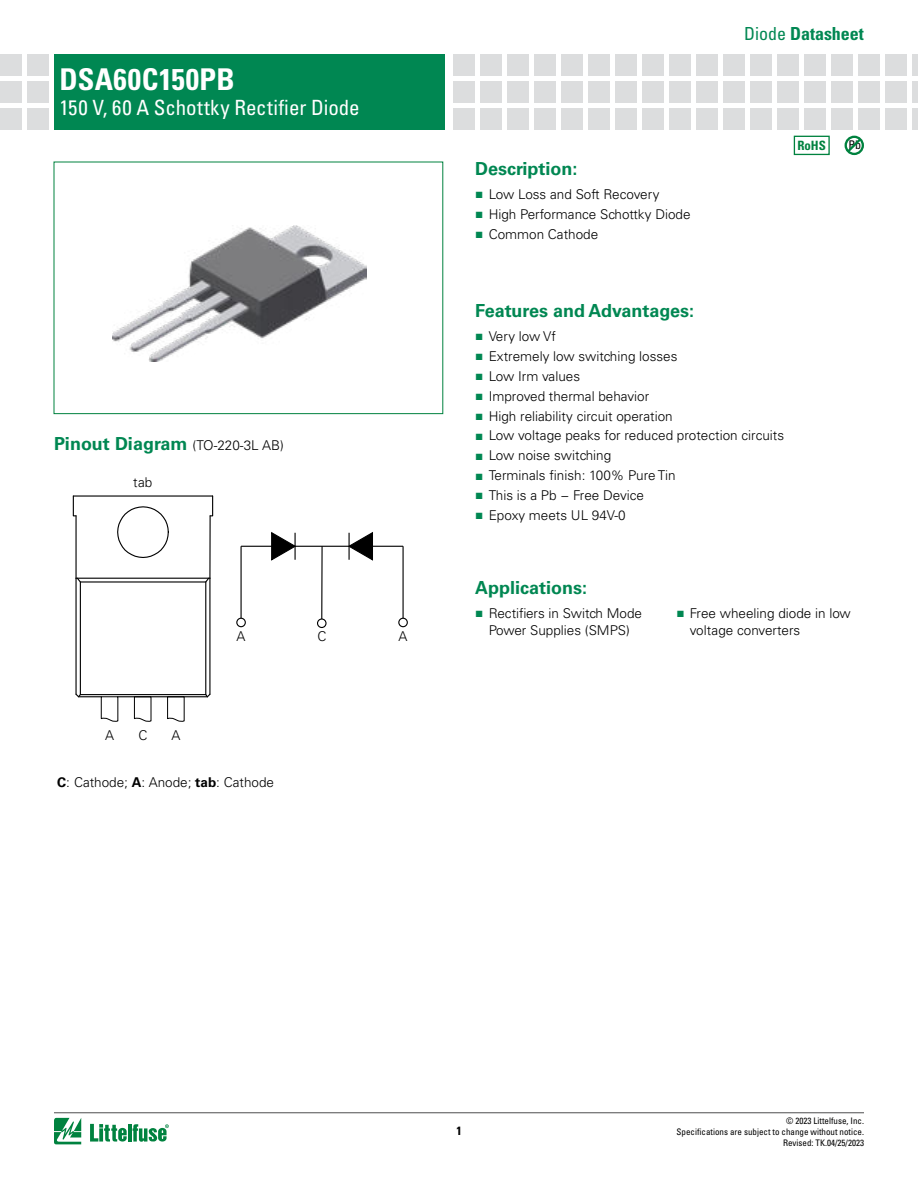
<style>
.page{position:relative;width:918px;height:1188px;background:#fff}
.page>*{position:absolute;margin:0;border:0;box-sizing:border-box;transform-origin:0 0}
.t1{font:700 condensed 30px "Univers LT Std";letter-spacing:.01em;color:#fff}
.t2{font:condensed 21px "Univers LT Std";color:#fff}
.t3{font:700 18px "Univers LT Std";color:#008752}
.t4{font:700 condensed 18px "Univers LT Std";color:#008752}
.t5{font:300 13.5px/16.5px "Univers LT Std";color:#000;text-align:center}
.t6{font:700 condensed 12.9px "Univers LT Std";color:#00823f}
.t7{font:condensed 12px "Univers LT Std";color:#000}
.t8{font:700 condensed 12px "Univers LT Std";color:#000}
.t9{font:condensed 9px/10.6px "Univers LT Std";color:#000;text-align:right}
.s1{font-weight:300;font-size:13.5px;color:#000}
.s2{font-weight:700}
.s3{font-weight:400}
.s4{font-family:"Arial";font-weight:400;color:#008752}
</style>
<div class="page">
<div style="left:27px;top:54px;width:22px;height:22px;background:#dcddde"></div>
<div style="left:27px;top:81px;width:22px;height:22px;background:#dcddde"></div>
<div style="left:27px;top:108px;width:22px;height:22px;background:#dcddde"></div>
<div style="left:0;top:54px;width:22px;height:22px;background:#dcddde"></div>
<div style="left:0;top:81px;width:22px;height:22px;background:#dcddde"></div>
<div style="left:0;top:108px;width:22px;height:22px;background:#dcddde"></div>
<svg style="left:54px;top:1118px;width:27px;height:26px"></svg>
<hr style="left:128px;top:1124px;width:3px;height:18px;background:#00823f">
<svg style="left:133px;top:1124px;width:36px;height:18px"></svg>
<svg style="left:90px;top:1124px;width:37px;height:18px"></svg>
<hr style="left:54px;top:1112px;width:810px;height:1px;background:#4d4d4f">
<div style="left:54px;top:54px;width:391px;height:76px;background:#008752"></div>
<div style="left:508px;top:55px;width:21px;height:21px;background:#dcddde"></div>
<div style="left:508px;top:82px;width:21px;height:21px;background:#dcddde"></div>
<div style="left:508px;top:109px;width:21px;height:21px;background:#dcddde"></div>
<div style="left:481px;top:55px;width:21px;height:21px;background:#dcddde"></div>
<div style="left:454px;top:55px;width:21px;height:21px;background:#dcddde"></div>
<div style="left:481px;top:82px;width:21px;height:21px;background:#dcddde"></div>
<div style="left:454px;top:82px;width:21px;height:21px;background:#dcddde"></div>
<div style="left:481px;top:109px;width:21px;height:21px;background:#dcddde"></div>
<div style="left:454px;top:109px;width:21px;height:21px;background:#dcddde"></div>
<div style="left:562px;top:55px;width:21px;height:21px;background:#dcddde"></div>
<div style="left:562px;top:82px;width:21px;height:21px;background:#dcddde"></div>
<div style="left:562px;top:109px;width:21px;height:21px;background:#dcddde"></div>
<div style="left:535px;top:55px;width:21px;height:21px;background:#dcddde"></div>
<div style="left:535px;top:82px;width:21px;height:21px;background:#dcddde"></div>
<div style="left:535px;top:109px;width:21px;height:21px;background:#dcddde"></div>
<div style="left:616px;top:55px;width:21px;height:21px;background:#dcddde"></div>
<div style="left:616px;top:82px;width:21px;height:21px;background:#dcddde"></div>
<div style="left:616px;top:109px;width:21px;height:21px;background:#dcddde"></div>
<div style="left:589px;top:55px;width:21px;height:21px;background:#dcddde"></div>
<div style="left:589px;top:82px;width:21px;height:21px;background:#dcddde"></div>
<div style="left:589px;top:109px;width:21px;height:21px;background:#dcddde"></div>
<div style="left:670px;top:55px;width:21px;height:21px;background:#dcddde"></div>
<div style="left:670px;top:82px;width:21px;height:21px;background:#dcddde"></div>
<div style="left:670px;top:109px;width:21px;height:21px;background:#dcddde"></div>
<div style="left:643px;top:55px;width:21px;height:21px;background:#dcddde"></div>
<div style="left:643px;top:82px;width:21px;height:21px;background:#dcddde"></div>
<div style="left:643px;top:109px;width:21px;height:21px;background:#dcddde"></div>
<div style="left:724px;top:55px;width:21px;height:21px;background:#dcddde"></div>
<div style="left:724px;top:82px;width:21px;height:21px;background:#dcddde"></div>
<div style="left:724px;top:109px;width:21px;height:21px;background:#dcddde"></div>
<div style="left:697px;top:55px;width:21px;height:21px;background:#dcddde"></div>
<div style="left:697px;top:82px;width:21px;height:21px;background:#dcddde"></div>
<div style="left:697px;top:109px;width:21px;height:21px;background:#dcddde"></div>
<div style="left:778px;top:55px;width:21px;height:21px;background:#dcddde"></div>
<div style="left:778px;top:82px;width:21px;height:21px;background:#dcddde"></div>
<div style="left:778px;top:109px;width:21px;height:21px;background:#dcddde"></div>
<div style="left:751px;top:55px;width:21px;height:21px;background:#dcddde"></div>
<div style="left:751px;top:82px;width:21px;height:21px;background:#dcddde"></div>
<div style="left:751px;top:109px;width:21px;height:21px;background:#dcddde"></div>
<div style="left:832px;top:55px;width:21px;height:21px;background:#dcddde"></div>
<div style="left:832px;top:82px;width:21px;height:21px;background:#dcddde"></div>
<div style="left:832px;top:109px;width:21px;height:21px;background:#dcddde"></div>
<div style="left:805px;top:55px;width:21px;height:21px;background:#dcddde"></div>
<div style="left:805px;top:82px;width:21px;height:21px;background:#dcddde"></div>
<div style="left:805px;top:109px;width:21px;height:21px;background:#dcddde"></div>
<div style="left:886px;top:55px;width:21px;height:21px;background:#dcddde"></div>
<div style="left:886px;top:82px;width:21px;height:21px;background:#dcddde"></div>
<div style="left:886px;top:109px;width:21px;height:21px;background:#dcddde"></div>
<div style="left:859px;top:55px;width:21px;height:21px;background:#dcddde"></div>
<div style="left:859px;top:82px;width:21px;height:21px;background:#dcddde"></div>
<div style="left:859px;top:109px;width:21px;height:21px;background:#dcddde"></div>
<div style="left:913px;top:55px;width:5px;height:21px;background:#dcddde"></div>
<div style="left:913px;top:82px;width:5px;height:21px;background:#dcddde"></div>
<div style="left:913px;top:109px;width:5px;height:21px;background:#dcddde"></div>
<div style="left:794px;top:136px;width:36px;height:19px;border:1px solid #00823f"></div>
<svg style="left:845px;top:136px;width:19px;height:19px"></svg>
<img style="left:112px;top:225px;width:255px;height:136px">
<div style="left:54px;top:162px;width:389px;height:252px;border:1px solid #00823f"></div>
<hr style="left:241px;top:546px;width:1px;height:77px;background:#000">
<svg style="left:236px;top:618px;width:10px;height:9px"></svg>
<hr style="left:321px;top:546px;width:2px;height:78px;background:#000">
<svg style="left:317px;top:618px;width:10px;height:10px"></svg>
<hr style="left:403px;top:546px;width:1px;height:77px;background:#000">
<svg style="left:398px;top:618px;width:10px;height:9px"></svg>
<hr style="left:241px;top:546px;width:162px;height:1px;background:#000">
<svg style="left:348px;top:532px;width:26px;height:29px"></svg>
<svg style="left:271px;top:532px;width:26px;height:29px"></svg>
<hr style="left:75px;top:516px;width:2px;height:62px;background:#000">
<hr style="left:73px;top:495px;width:140px;height:2px;background:#000">
<hr style="left:209px;top:516px;width:2px;height:62px;background:#000">
<svg style="left:117px;top:506px;width:52px;height:52px"></svg>
<svg style="left:72px;top:495px;width:5px;height:22px"></svg>
<svg style="left:209px;top:495px;width:5px;height:22px"></svg>
<svg style="left:75px;top:577px;width:136px;height:145px"></svg>
<h1 class="t1" style="left:59px;top:62px;width:177px">DSA60C150PB</h1>
<h2 class="t2" style="left:59px;top:100px;width:302px">150 V, 60 A Schottky Rectifier Diode</h2>
<h3 class="t3" style="left:54px;top:437px;width:231px">Pinout Diagram <span class="s1">(TO-220-3L AB)</span></h3>
<p class="t5" style="left:133px;top:475px;width:21px">tab</p>
<p class="t5" style="left:105px;top:729px;width:11px">A</p>
<p class="t5" style="left:139px;top:729px;width:11px">C</p>
<p class="t5" style="left:171px;top:729px;width:11px">A</p>
<p class="t5" style="left:318px;top:629px;width:11px">C</p>
<p class="t5" style="left:237px;top:629px;width:11px">A</p>
<p class="t5" style="left:399px;top:629px;width:11px">A</p>
<p class="t5" style="left:57px;top:776px;width:218px"><span class="s2">C</span>: Cathode; <span class="s2">A</span>: Anode; <span class="s2">tab</span>: Cathode</p>
<h3 class="t4" style="left:744px;top:23px;width:121px"><span class="s3">Diode</span> Datasheet</h3>
<h3 class="t3" style="left:475px;top:162px;width:104px">Description:</h3>
<p class="t5" style="left:475px;top:187px;width:186px"><span class="s4">■</span> Low Loss and Soft Recovery</p>
<p class="t5" style="left:475px;top:207px;width:217px"><span class="s4">■</span> High Performance Schottky Diode</p>
<p class="t5" style="left:475px;top:227px;width:125px"><span class="s4">■</span> Common Cathode</p>
<p class="t6" style="left:797px;top:138px;width:30px">RoHS</p>
<p class="t7" style="left:849px;top:141px;width:14px">Pb</p>
<h3 class="t3" style="left:475px;top:304px;width:221px">Features and Advantages:</h3>
<p class="t5" style="left:475px;top:329px;width:82px"><span class="s4">■</span> Very low Vf</p>
<p class="t5" style="left:475px;top:349px;width:204px"><span class="s4">■</span> Extremely low switching losses</p>
<p class="t5" style="left:475px;top:369px;width:106px"><span class="s4">■</span> Low Irm values</p>
<p class="t5" style="left:475px;top:389px;width:175px"><span class="s4">■</span> Improved thermal behavior</p>
<p class="t5" style="left:475px;top:409px;width:199px"><span class="s4">■</span> High reliability circuit operation</p>
<p class="t5" style="left:475px;top:429px;width:311px"><span class="s4">■</span> Low voltage peaks for reduced protection circuits</p>
<p class="t5" style="left:475px;top:448px;width:138px"><span class="s4">■</span> Low noise switching</p>
<p class="t5" style="left:475px;top:468px;width:202px"><span class="s4">■</span> Terminals finish: 100% Pure Tin</p>
<p class="t5" style="left:475px;top:488px;width:170px"><span class="s4">■</span> This is a Pb − Free Device</p>
<p class="t5" style="left:475px;top:508px;width:152px"><span class="s4">■</span> Epoxy meets UL 94V-0</p>
<h3 class="t3" style="left:475px;top:581px;width:114px">Applications:</h3>
<p class="t5" style="left:475px;top:606px;width:168px"><span class="s4">■</span> Rectifiers in Switch Mode<br>Power Supplies (SMPS)</p>
<p class="t5" style="left:690px;top:606px;width:163px;text-align:left;text-indent:-14px"><span class="s4">■</span> Free wheeling diode in low voltage converters</p>
<p class="t8" style="left:456px;top:1124px;width:7px">1</p>
<p class="t9" style="left:677px;top:1117px;width:189px">© 2023 Littelfuse, Inc.<br>Specifications are subject to change without notice.<br>Revised: TK.04/25/2023</p>
</div>
